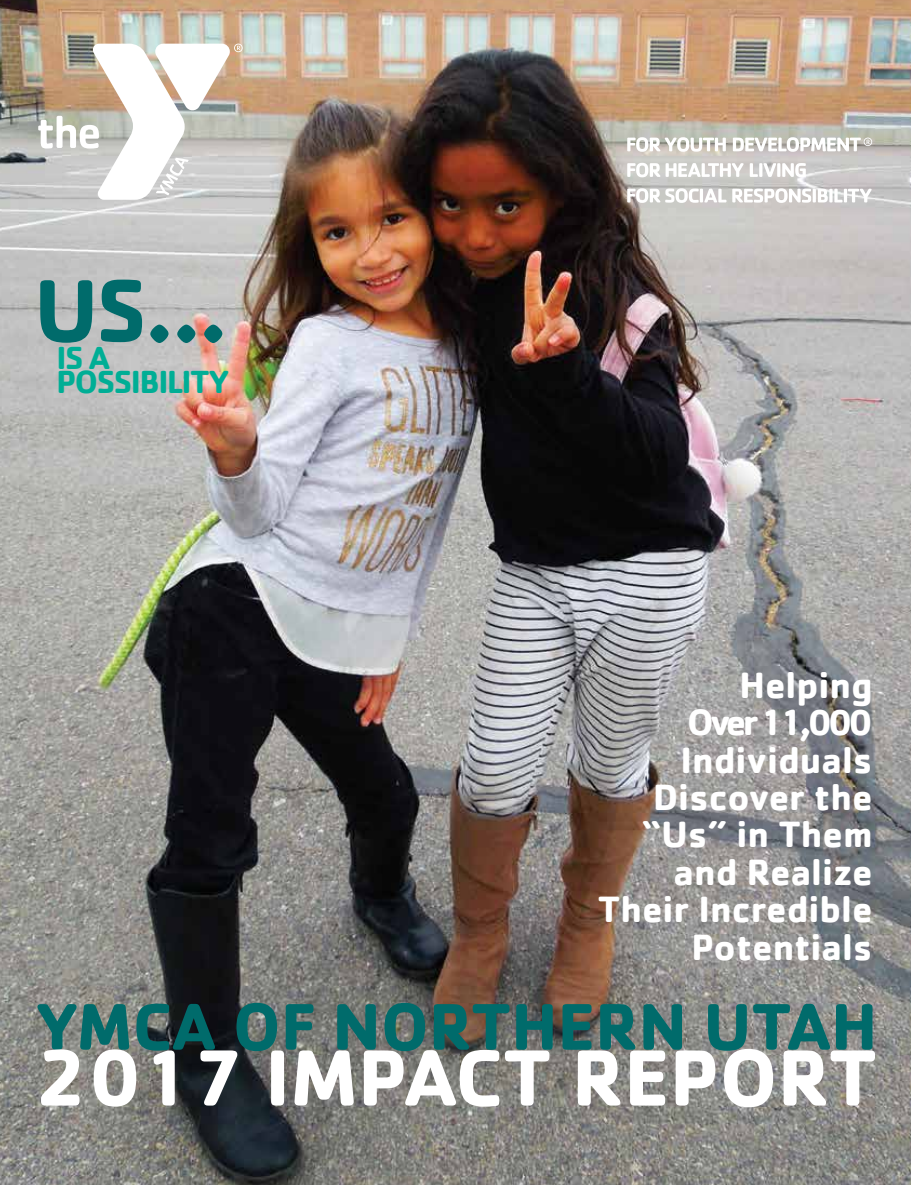
<style>
.page{position:relative;width:911px;height:1185px;background:#fff}
.page>*{position:absolute;margin:0;border:0;box-sizing:border-box;transform-origin:0 0}
.t1{font:700 91.5px "Cachet";color:#006b6b}
.t2{font:700 82.5px "Cachet";color:#fff}
.t3{font:700 68.25px "Cachet";color:#006b6b}
.t4{font:700 37.8px/37.5px "Cachet";color:#fff;text-align:right}
.t5{font:700 33px/24px "Cachet";letter-spacing:-.045em;color:#00ae95}
</style>
<div class="page">
<img style="left:0;top:0;width:910px;height:1185px">
<svg style="left:38px;top:44px;width:205px;height:156px"></svg>
<svg style="left:627px;top:137px;width:98px;height:15px"></svg>
<svg style="left:627px;top:163px;width:116px;height:14px"></svg>
<svg style="left:749px;top:163px;width:56px;height:14px"></svg>
<svg style="left:627px;top:188px;width:99px;height:15px"></svg>
<svg style="left:732px;top:188px;width:139px;height:15px"></svg>
<svg style="left:732px;top:137px;width:140px;height:15px"></svg>
<h1 class="t1" style="left:34px;top:251px;width:195px">US...</h1>
<p class="t5" style="left:57px;top:345px;width:174px">IS A<br>POSSIBILITY</p>
<p class="t4" style="left:598px;top:665px;width:276px">Helping<br>Over 11,000<br>Individuals<br>Discover the “Us” in Them and Realize<br>Their Incredible<br>Potentials</p>
<h3 class="t3" style="left:35px;top:982px;width:843px">YMCA OF NORTHERN UTAH</h3>
<h2 class="t2" style="left:36px;top:1024px;width:842px">2017 IMPACT REPORT</h2>
</div>
